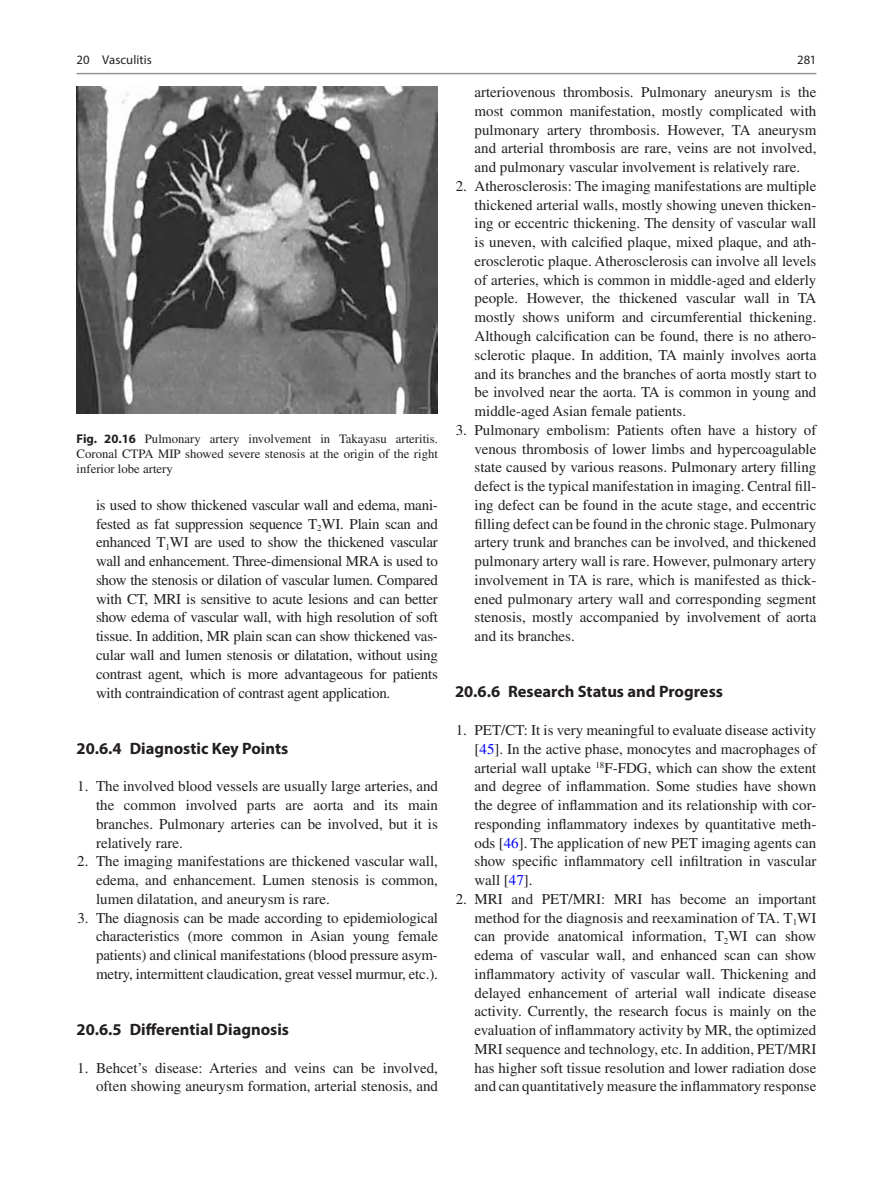
<style>
.page{position:relative;width:893px;height:1187px;background:#fff}
.page>*{position:absolute;margin:0;border:0;box-sizing:border-box;transform-origin:0 0}
._2_hd{font:700 16.5px "Myriad Pro";color:#231f20}
.t1{font:15px/18.8px "Times LT Std";color:#231f20;text-align:justify}
.t2{font:12.75px/15px "Times LT Std";color:#231f20;text-align:justify}
.t3{font:12.75px "Myriad Pro";color:#231f20}
.s1{font-family:"Myriad Pro";font-weight:700}
.s2{color:#00f}
</style>
<div class="page">
<img style="left:77px;top:87px;width:361px;height:327px">
<hr style="left:77px;top:73px;width:739px;height:1px;background:#939598">
<p class="t3" style="left:77px;top:52px;width:77px">20 Vasculitis</p>
<p class="t2" style="left:77px;top:431px;width:363px"><span class="s1">Fig. 20.16</span> Pulmonary artery involvement in Takayasu arteritis.<br>Coronal CTPA MIP showed severe stenosis at the origin of the right inferior lobe artery</p>
<p class="t1" style="left:96px;top:495px;width:343px">is used to show thickened vascular wall and edema, mani&shy;fested as fat suppression sequence T<sub>2</sub>WI. Plain scan and enhanced T<sub>1</sub>WI are used to show the thickened vascular wall and enhancement. Three-dimensional MRA is used to show the stenosis or dilation of vascular lumen. Compared with CT, MRI is sensitive to acute lesions and can better show edema of vascular wall, with high resolution of soft tissue. In addition, MR plain scan can show thickened vas&shy;cular wall and lumen stenosis or dilatation, without using contrast agent, which is more advantageous for patients with contraindication of contrast agent application.</p>
<h3 class="_2_hd" style="left:77px;top:737px;width:213px">20.6.4 Diagnostic Key Points</h3>
<p class="t1" style="left:96px;top:776px;width:343px;text-indent:-19px">1. The involved blood vessels are usually large arteries, and the common involved parts are aorta and its main branches. Pulmonary arteries can be involved, but it is relatively rare.</p>
<p class="t1" style="left:96px;top:851px;width:343px;text-indent:-19px">2. The imaging manifestations are thickened vascular wall, edema, and enhancement. Lumen stenosis is common, lumen dilatation, and aneurysm is rare.</p>
<p class="t1" style="left:96px;top:908px;width:343px;text-indent:-18px">3. The diagnosis can be made according to epidemiological characteristics (more common in Asian young female patients) and clinical manifestations (blood pressure asym&shy;metry, intermittent claudication, great vessel murmur, etc.).</p>
<h3 class="_2_hd" style="left:77px;top:1018px;width:214px">20.6.5 Differential Diagnosis</h3>
<p class="t1" style="left:77px;top:1058px;width:362px;text-align:right">1. Behcet’s disease: Arteries and veins can be involved, often showing aneurysm formation, arterial stenosis, and</p>
<p class="t3" style="left:797px;top:52px;width:21px">281</p>
<p class="t1" style="left:474px;top:83px;width:343px">arteriovenous thrombosis. Pulmonary aneurysm is the most common manifestation, mostly complicated with pulmonary artery thrombosis. However, TA aneurysm and arterial thrombosis are rare, veins are not involved, and pulmonary vascular involvement is relatively rare.</p>
<p class="t1" style="left:474px;top:176px;width:343px;text-indent:-19px">2. Atherosclerosis: The imaging manifestations are multiple thickened arterial walls, mostly showing uneven thicken&shy;ing or eccentric thickening. The density of vascular wall is uneven, with calcified plaque, mixed plaque, and ath&shy;erosclerotic plaque. Atherosclerosis can involve all levels of arteries, which is common in middle-aged and elderly people. However, the thickened vascular wall in TA mostly shows uniform and circumferential thickening.<br>Although calcification can be found, there is no athero&shy;sclerotic plaque. In addition, TA mainly involves aorta and its branches and the branches of aorta mostly start to be involved near the aorta. TA is common in young and middle-aged Asian female patients.</p>
<p class="t1" style="left:474px;top:420px;width:343px;text-indent:-19px">3. Pulmonary embolism: Patients often have a history of venous thrombosis of lower limbs and hypercoagulable state caused by various reasons. Pulmonary artery filling defect is the typical manifestation in imaging. Central fill&shy;ing defect can be found in the acute stage, and eccentric filling defect can be found in the chronic stage. Pulmonary artery trunk and branches can be involved, and thickened pulmonary artery wall is rare. However, pulmonary artery involvement in TA is rare, which is manifested as thick&shy;ened pulmonary artery wall and corresponding segment stenosis, mostly accompanied by involvement of aorta and its branches.</p>
<h3 class="_2_hd" style="left:455px;top:681px;width:269px">20.6.6 Research Status and Progress</h3>
<p class="t1" style="left:474px;top:720px;width:343px;text-indent:-19px">1. PET/CT: It is very meaningful to evaluate disease activity [<span class="s2">45</span>]. In the active phase, monocytes and macrophages of arterial wall uptake <sup>18</sup>F-FDG, which can show the extent and degree of inflammation. Some studies have shown the degree of inflammation and its relationship with cor&shy;responding inflammatory indexes by quantitative meth&shy;ods [<span class="s2">46</span>]. The application of new PET imaging agents can show specific inflammatory cell infiltration in vascular wall [<span class="s2">47</span>].</p>
<p class="t1" style="left:474px;top:889px;width:343px;text-indent:-19px">2. MRI and PET/MRI: MRI has become an important method for the diagnosis and reexamination of TA. T<sub>1</sub>WI can provide anatomical information, T<sub>2</sub>WI can show edema of vascular wall, and enhanced scan can show inflammatory activity of vascular wall. Thickening and delayed enhancement of arterial wall indicate disease activity. Currently, the research focus is mainly on the evaluation of inflammatory activity by MR, the optimized MRI sequence and technology, etc. In addition, PET/MRI has higher soft tissue resolution and lower radiation dose and can quantitatively measure the inflammatory response</p>
</div>
